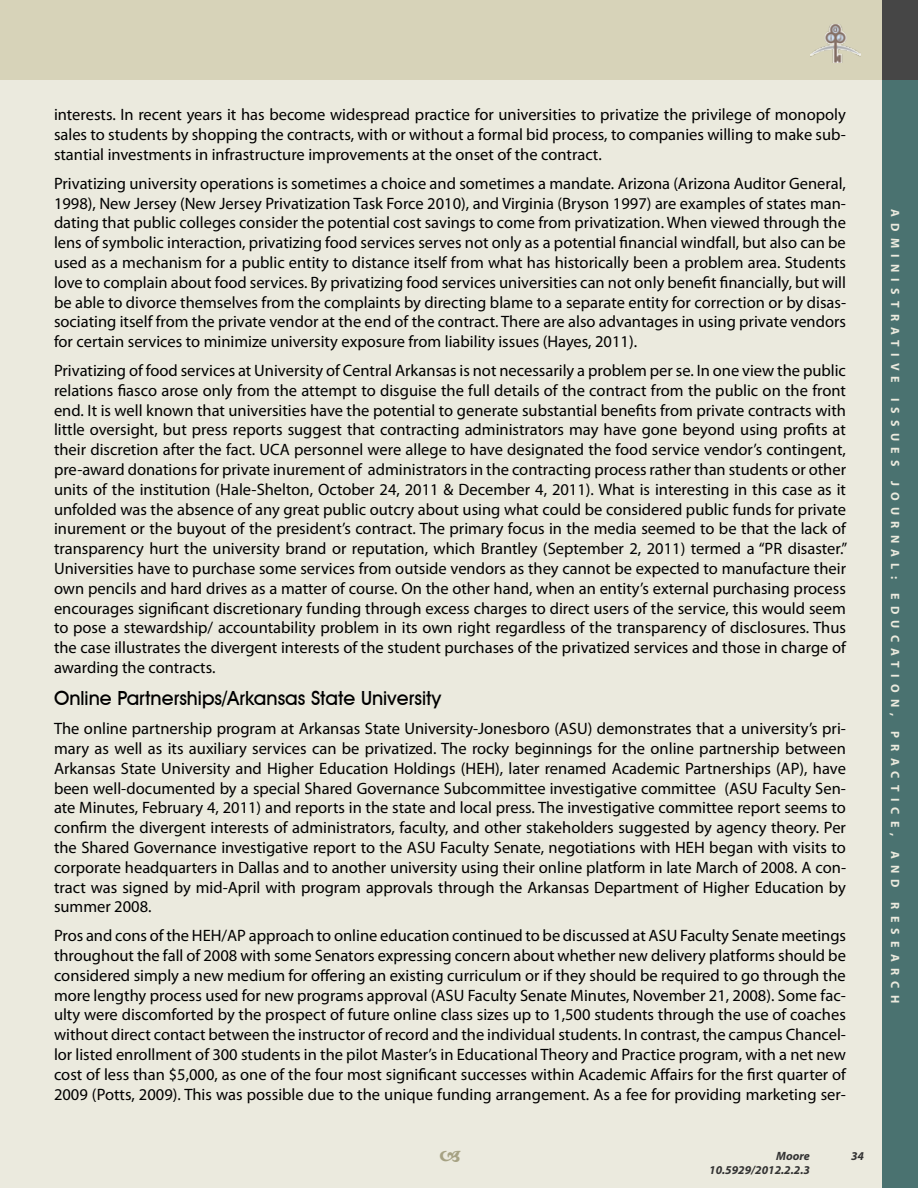
<style>
.page{position:relative;width:918px;height:1188px;background:#ebeade}
.page>*{position:absolute;margin:0;border:0;box-sizing:border-box;transform-origin:0 0}
.t1{font:500 19.5px "Avant Garde IT Cby BT";color:#000}
.t2{font:16.5px/19.8px "Myriad Pro";color:#000;text-align:justify}
.t3{font:700 12px "Myriad Pro";letter-spacing:.52em;color:#ebeade}
.t4{font:italic 700 12px "Myriad Pro";color:#333}
</style>
<div class="page">
<div style="left:0;top:0;width:882px;height:80px;background:#d7d3b9"></div>
<div style="left:882px;top:80px;width:36px;height:1108px;background:#4a7270"></div>
<div style="left:882px;top:0;width:36px;height:80px;background:#464646"></div>
<img style="left:811px;top:24px;width:50px;height:38px">
<p class="t2" style="left:54px;top:105px;width:793px">interests. In recent years it has become widespread practice for universities to privatize the privilege of monopoly sales to students by shopping the contracts, with or without a formal bid process, to companies willing to make sub&shy;stantial investments in infrastructure improvements at the onset of the contract.</p>
<p class="t2" style="left:54px;top:173px;width:794px">Privatizing university operations is sometimes a choice and sometimes a mandate. Arizona (Arizona Auditor General, 1998), New Jersey (New Jersey Privatization Task Force 2010), and Virginia (Bryson 1997) are examples of states man&shy;dating that public colleges consider the potential cost savings to come from privatization. When viewed through the lens of symbolic interaction, privatizing food services serves not only as a potential financial windfall, but also can be used as a mechanism for a public entity to distance itself from what has historically been a problem area. Students love to complain about food services. By privatizing food services universities can not only benefit financially, but will be able to divorce themselves from the complaints by directing blame to a separate entity for correction or by disas&shy;sociating itself from the private vendor at the end of the contract. There are also advantages in using private vendors for certain services to minimize university exposure from liability issues (Hayes, 2011).</p>
<p class="t2" style="left:54px;top:360px;width:795px">Privatizing of food services at University of Central Arkansas is not necessarily a problem per se. In one view the public relations fiasco arose only from the attempt to disguise the full details of the contract from the public on the front end. It is well known that universities have the potential to generate substantial benefits from private contracts with little oversight, but press reports suggest that contracting administrators may have gone beyond using profits at their discretion after the fact. UCA personnel were allege to have designated the food service vendor’s contingent, pre-award donations for private inurement of administrators in the contracting process rather than students or other units of the institution (Hale-Shelton, October 24, 2011 &amp; December 4, 2011). What is interesting in this case as it unfolded was the absence of any great public outcry about using what could be considered public funds for private inurement or the buyout of the president’s contract. The primary focus in the media seemed to be that the lack of transparency hurt the university brand or reputation, which Brantley (September 2, 2011) termed a “PR disaster.” Universities have to purchase some services from outside vendors as they cannot be expected to manufacture their own pencils and hard drives as a matter of course. On the other hand, when an entity’s external purchasing process encourages significant discretionary funding through excess charges to direct users of the service, this would seem to pose a stewardship/ accountability problem in its own right regardless of the transparency of disclosures. Thus the case illustrates the divergent interests of the student purchases of the privatized services and those in charge of awarding the contracts.</p>
<p class="t1" style="left:54px;top:687px;width:389px">Online Partnerships/Arkansas State University</p>
<p class="t2" style="left:54px;top:718px;width:794px">The online partnership program at Arkansas State University-Jonesboro (ASU) demonstrates that a university’s pri&shy;mary as well as its auxiliary services can be privatized. The rocky beginnings for the online partnership between Arkansas State University and Higher Education Holdings (HEH), later renamed Academic Partnerships (AP), have been well-documented by a special Shared Governance Subcommittee investigative committee (ASU Faculty Sen&shy;ate Minutes, February 4, 2011) and reports in the state and local press. The investigative committee report seems to confirm the divergent interests of administrators, faculty, and other stakeholders suggested by agency theory. Per the Shared Governance investigative report to the ASU Faculty Senate, negotiations with HEH began with visits to corporate headquarters in Dallas and to another university using their online platform in late March of 2008. A con&shy;tract was signed by mid-April with program approvals through the Arkansas Department of Higher Education by summer 2008.</p>
<p class="t2" style="left:54px;top:925px;width:794px">Pros and cons of the HEH/AP approach to online education continued to be discussed at ASU Faculty Senate meetings throughout the fall of 2008 with some Senators expressing concern about whether new delivery platforms should be considered simply a new medium for offering an existing curriculum or if they should be required to go through the more lengthy process used for new programs approval (ASU Faculty Senate Minutes, November 21, 2008). Some fac&shy;ulty were discomforted by the prospect of future online class sizes up to 1,500 students through the use of coaches without direct contact between the instructor of record and the individual students. In contrast, the campus Chancel&shy;lor listed enrollment of 300 students in the pilot Master’s in Educational Theory and Practice program, with a net new cost of less than $5,000, as one of the four most significant successes within Academic Affairs for the first quarter of 2009 (Potts, 2009). This was possible due to the unique funding arrangement. As a fee for providing marketing ser-</p>
<p class="t4" style="left:776px;top:1148px;width:35px">Moore</p>
<p class="t4" style="left:851px;top:1148px;width:14px">34</p>
<p class="t4" style="left:709px;top:1162px;width:102px">10.5929/2012.2.2.3</p>
<p class="t3" style="left:903px;top:209px;width:795px;rotate:90deg">ADMINISTRATIVE ISSUES JOURNAL: EdUCATION, PRACTICE, AND RESEARCH</p>
</div>
